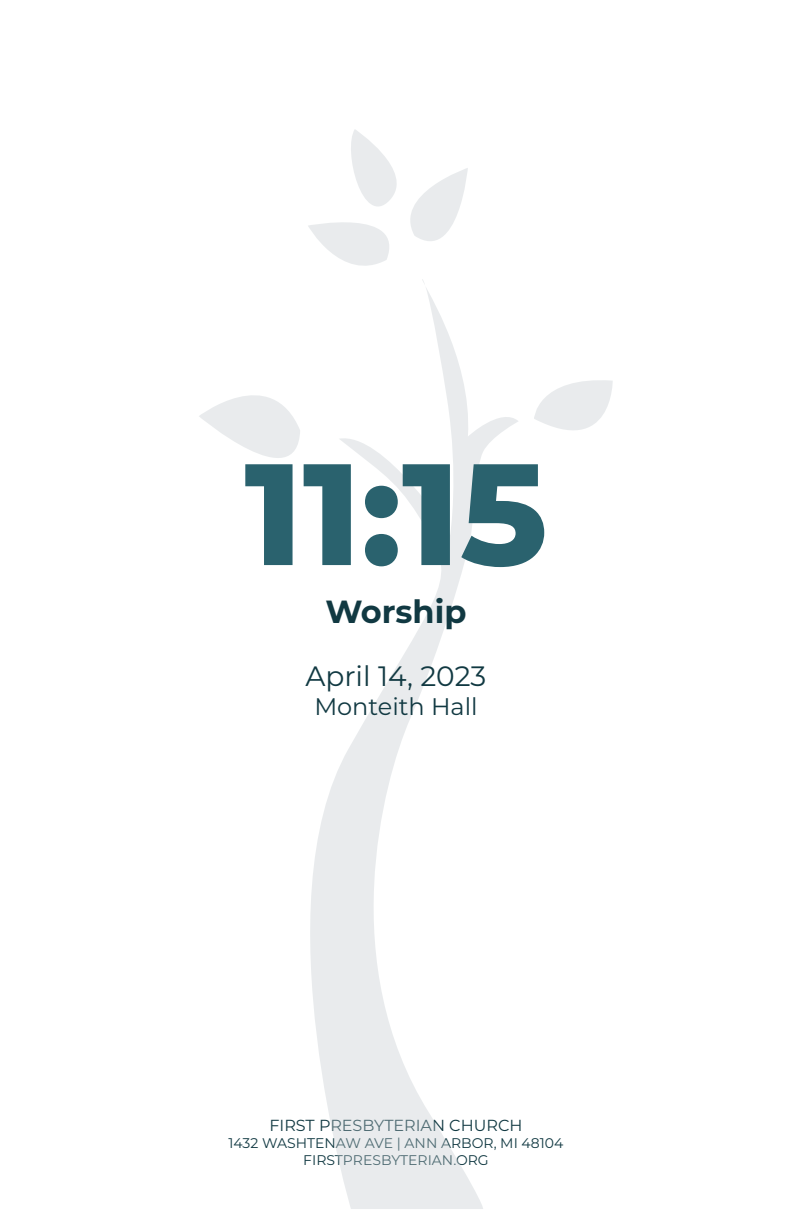
<style>
.page{position:relative;width:792px;height:1224px;background:#fff}
.page>*{position:absolute;margin:0;border:0;box-sizing:border-box;transform-origin:0 0}
.t1{font:800 144px "Montserrat";color:#2a626e}
.t2{font:700 32px "Montserrat";color:#113942}
.t3{font:28px "Montserrat";color:#113942}
.t4{font:24px "Montserrat";color:#113942}
.t5{font:16px "Montserrat";color:#113942}
.t6{font:14px "Montserrat";color:#113942}
</style>
<div class="page">
<svg style="left:308px;top:129px;width:160px;height:137px"></svg>
<svg style="left:310px;top:279px;width:208px;height:930px"></svg>
<svg style="left:534px;top:380px;width:79px;height:50px"></svg>
<svg style="left:199px;top:395px;width:101px;height:63px"></svg>
<p class="t1" style="left:244px;top:408px;width:305px">11:15</p>
<p class="t2" style="left:326px;top:589px;width:142px">Worship</p>
<p class="t3" style="left:306px;top:657px;width:182px">April 14, 2023</p>
<p class="t4" style="left:314px;top:690px;width:165px">Monteith Hall</p>
<p class="t5" style="left:269px;top:1115px;width:255px">FIRST PRESBYTERIAN CHURCH</p>
<p class="t6" style="left:229px;top:1134px;width:336px">1432 WASHTENAW AVE | ANN ARBOR, MI 48104</p>
<p class="t6" style="left:303px;top:1150px;width:187px">FIRSTPRESBYTERIAN.ORG</p>
</div>
